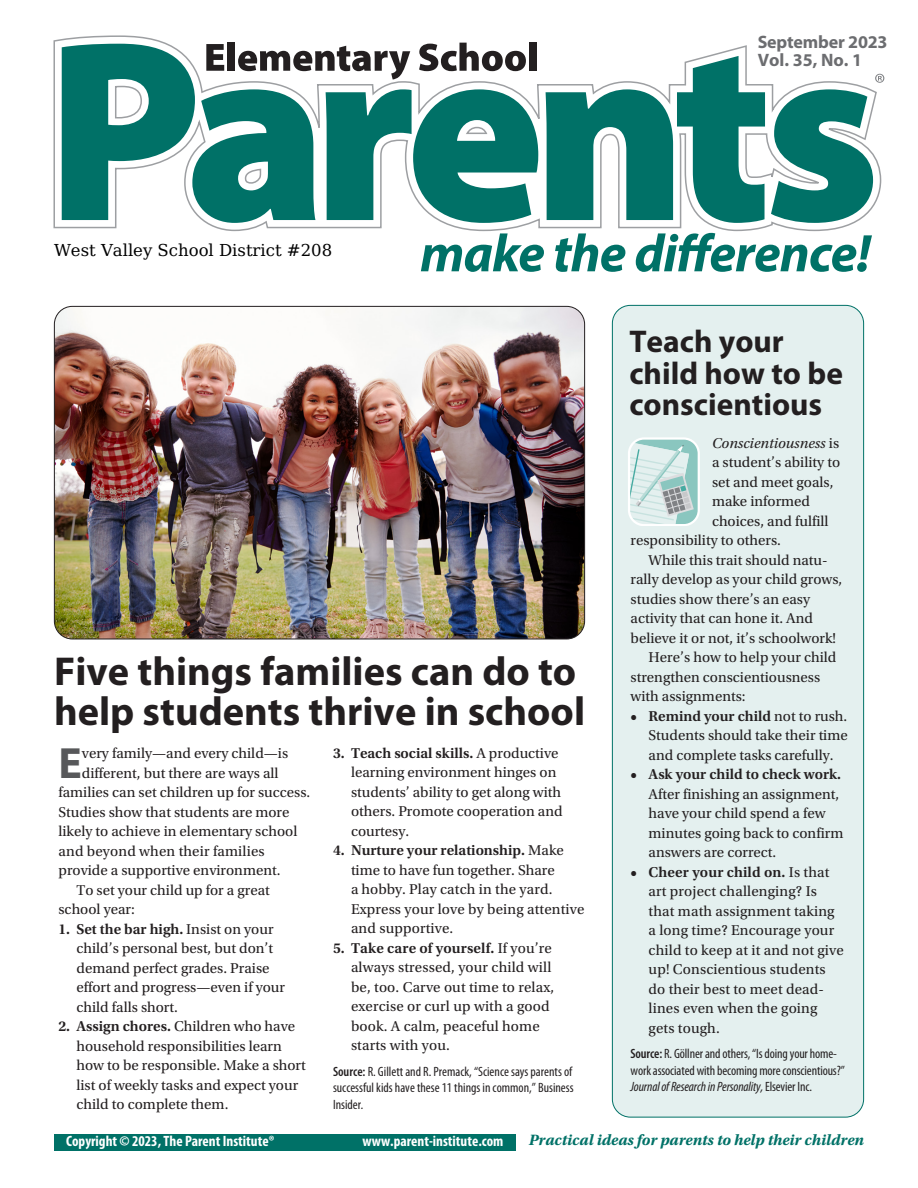
<style>
.page{position:relative;width:918px;height:1188px;background:#fff}
.page>*{position:absolute;margin:0;border:0;box-sizing:border-box;transform-origin:0 0}
.t1{font:700 43.95px "Myriad Pro";color:#57585a}
.t2{font:700 40.5px/40.5px "Myriad Pro";color:#231f20}
.t3{font:700 31.5px/31.5px "Myriad Pro";color:#231f20}
.t4{font:700 18px/18px "Myriad Pro";letter-spacing:-.01em;color:#6c6d70}
.t5{font:16.5px "DejaVu Math Te X Gyre";color:#000}
.t6{font:italic 700 15.75px "Utopia Std";color:#007167}
.t7{font:15px/19.5px "Utopia Std";color:#231f20}
.t8{font:700 condensed 15px "Myriad Pro";color:#fff}
.t9{font:600 15px "Utopia Std";color:#231f20}
.t10{font:italic 15px "Utopia Std";color:#231f20}
.t11{font:condensed 13.5px/16.5px "Myriad Pro";letter-spacing:-.01em;color:#231f20;text-align:justify}
.s1{font-weight:600}
.s2{font-style:italic}
.s3{font-style:normal}
</style>
<div class="page">
<div style="left:612px;top:305px;width:252px;height:812px;background:#e4f0ef;border-radius:18px"></div>
<svg style="left:53px;top:35px;width:829px;height:197px"></svg>
<svg style="left:771px;top:89px;width:102px;height:134px"></svg>
<svg style="left:421px;top:233px;width:123px;height:39px"></svg>
<svg style="left:555px;top:233px;width:70px;height:39px"></svg>
<svg style="left:636px;top:233px;width:236px;height:39px"></svg>
<svg style="left:62px;top:43px;width:476px;height:180px"></svg>
<div style="left:529px;top:43px;width:7px;height:28px;background:#231f20"></div>
<svg style="left:875px;top:74px;width:9px;height:9px"></svg>
<svg style="left:628px;top:437px;width:72px;height:89px"></svg>
<div style="left:54px;top:1134px;width:462px;height:16px;background:#007167"></div>
<img style="left:54px;top:306px;width:531px;height:333px">
<p class="t4" style="left:758px;top:32px;width:131px">September 2023<br>Vol. 35, No. 1</p>
<p class="t5" style="left:54px;top:243px;width:280px">West Valley School District #208</p>
<h2 class="t2" style="left:54px;top:650px;width:533px">Five things families can do to help students thrive in school</h2>
<h1 class="t1" style="left:58px;top:734px;width:25px">E</h1>
<p class="t7" style="left:82px;top:744px;width:208px">very family—and every child—is</p>
<p class="t7" style="left:351px;top:744px;width:213px;text-indent:-18px"><span class="s1">3. Teach social skills.</span> A productive learning environment hinges on students’ ability to get along with others. Promote cooperation and courtesy.</p>
<p class="t7" style="left:351px;top:841px;width:235px;text-indent:-18px"><span class="s1">4. Nurture your relationship.</span> Make time to have fun together. Share<br>a hobby. Play catch in the yard.<br>Express your love by being attentive and supportive.</p>
<p class="t7" style="left:351px;top:939px;width:205px;text-indent:-18px"><span class="s1">5. Take care of yourself.</span> If you’re always stressed, your child will be, too. Carve out time to relax, exercise or curl up with a good book. A calm, peaceful home starts with you.</p>
<p class="t11" style="left:333px;top:1063px;width:242px"><span class="s1">Source:</span> R. Gillett and R. Premack, “Science says parents of successful kids have these 11 things in common,” Business Insider<span class="s2">.</span></p>
<p class="t7" style="left:82px;top:763px;width:198px">different, but there are ways all</p>
<p class="t7" style="left:58px;top:783px;width:253px">families can set children up for success.</p>
<p class="t7" style="left:58px;top:802px;width:233px">Studies show that students are more</p>
<p class="t7" style="left:58px;top:822px;width:240px">likely to achieve in elementary school</p>
<p class="t7" style="left:58px;top:841px;width:208px">and beyond when their families</p>
<p class="t7" style="left:58px;top:861px;width:224px">provide a supportive environment.</p>
<p class="t7" style="left:76px;top:880px;width:195px">To set your child up for a great</p>
<p class="t7" style="left:58px;top:900px;width:78px">school year:</p>
<p class="t7" style="left:76px;top:919px;width:210px;text-indent:-18px"><span class="s1">1. Set the bar high.</span> Insist on your child’s personal best, but don’t demand perfect grades. Praise effort and progress—even if your child falls short.</p>
<p class="t7" style="left:76px;top:1017px;width:231px;text-indent:-18px"><span class="s1">2. Assign chores.</span> Children who have household responsibilities learn how to be responsible. Make a short list of weekly tasks and expect your child to complete them.</p>
<h3 class="t3" style="left:629px;top:325px;width:215px">Teach your child how to be conscientious</h3>
<p class="t10" style="left:712px;top:435px;width:129px">Conscientiousness <span class="s3">is</span></p>
<p class="t7" style="left:712px;top:453px;width:130px">a student’s ability to</p>
<p class="t7" style="left:712px;top:472px;width:123px">set and meet goals,</p>
<p class="t7" style="left:712px;top:492px;width:100px">make informed</p>
<p class="t7" style="left:712px;top:511px;width:118px">choices, and fulfill</p>
<p class="t7" style="left:631px;top:531px;width:152px">responsibility to others.</p>
<p class="t7" style="left:649px;top:550px;width:181px">While this trait should natu-</p>
<p class="t7" style="left:631px;top:570px;width:213px">rally develop as your child grows,</p>
<p class="t7" style="left:631px;top:589px;width:181px">studies show there’s an easy</p>
<p class="t7" style="left:631px;top:609px;width:184px">activity that can hone it. And</p>
<p class="t7" style="left:631px;top:628px;width:207px">believe it or not, it’s schoolwork!</p>
<p class="t7" style="left:649px;top:648px;width:189px">Here’s how to help your child</p>
<p class="t7" style="left:631px;top:667px;width:191px">strengthen conscientiousness</p>
<p class="t7" style="left:631px;top:687px;width:117px">with assignments:</p>
<p class="t7" style="left:649px;top:706px;width:201px;text-align:justify;text-indent:-18px"><span class="s1">• Remind your child</span> not to rush.<br>Students should take their time and complete tasks carefully.</p>
<p class="t9" style="left:631px;top:766px;width:212px">• Ask your child to check work.</p>
<p class="t7" style="left:649px;top:784px;width:196px">After finishing an assignment, have your child spend a few minutes going back to confirm answers are correct.</p>
<p class="t7" style="left:649px;top:862px;width:197px;text-indent:-18px"><span class="s1">• Cheer your child on.</span> Is that art project challenging? Is that math assignment taking a long time? Encourage your child to keep at it and not give up! Conscientious students do their best to meet dead&shy;lines even when the going gets tough.</p>
<p class="t11" style="left:631px;top:1045px;width:216px;text-align:left"><span class="s1">Source:</span> R. Göllner and others, “Is doing your home&shy;work associated with becoming more conscientious?”<br><span class="s2">Journal of Research in Personality,</span> Elsevier Inc.</p>
<p class="t8" style="left:66px;top:1132px;width:210px">Copyright © 2023, The Parent Institute®</p>
<p class="t8" style="left:363px;top:1132px;width:142px">www.parent-institute.com</p>
<p class="t6" style="left:529px;top:1131px;width:337px">Practical ideas for parents to help their children</p>
</div>
